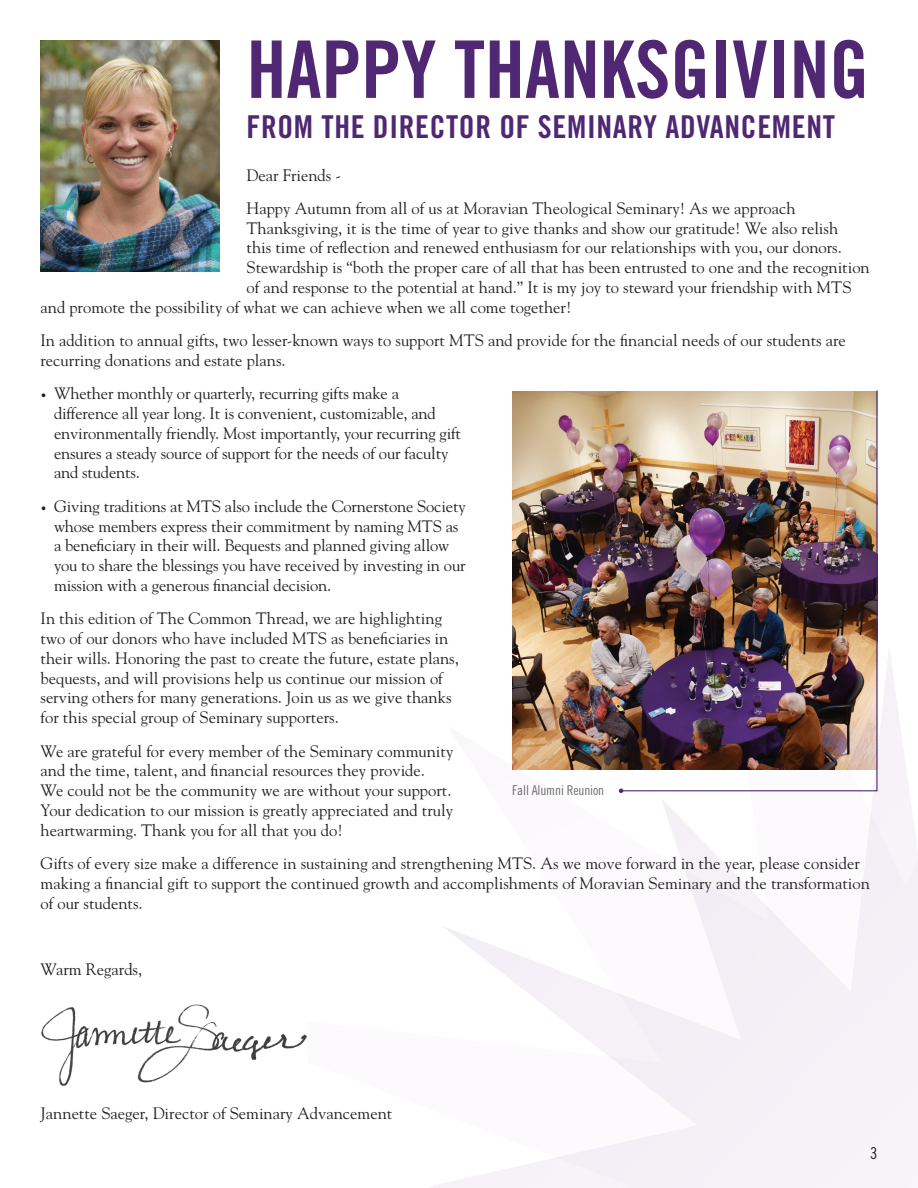
<style>
.page{position:relative;width:918px;height:1188px;background:#fff}
.page>*{position:absolute;margin:0;border:0;box-sizing:border-box;transform-origin:0 0}
.t1{font:79.5px "Trade Gothic LT Std Bd Cn 20";color:#502772}
.t2{font:31.5px "Trade Gothic LT Std Bd Cn 20";letter-spacing:.02em;color:#502772}
.t3{font:16.5px/19.8px "Goudy Std";color:#231f20}
.t4{font:16.5px "Trade Gothic LT Std Cn 18";color:#231f20}
.t5{font:13.5px "Trade Gothic LT Std Cn 18";letter-spacing:-.01em;color:#6c6d70}
.s1{font-size:10.5px}
</style>
<div class="page">
<svg style="left:430px;top:650px;width:488px;height:538px"></svg>
<img style="left:41px;top:1004px;width:266px;height:82px">
<img style="left:40px;top:40px;width:180px;height:231px">
<img style="left:512px;top:391px;width:108px;height:379px">
<img style="left:620px;top:390px;width:258px;height:402px">
<svg style="left:619px;top:789px;width:4px;height:4px"></svg>
<h1 class="t1" style="left:247px;top:21px;width:624px">HAPPY THANKSGIVING</h1>
<h2 class="t2" style="left:247px;top:108px;width:590px">FROM THE DIRECTOR OF SEMINARY ADVANCEMENT</h2>
<p class="t3" style="left:247px;top:158px;width:551px;line-height:33.3px">Dear Friends -<br>Happy Autumn from all of us at Moravian Theological Seminary! As we approach</p>
<p class="t3" style="left:247px;top:218px;width:593px">Thanksgiving, it is the time of year to give thanks and show our gratitude! We also relish</p>
<p class="t3" style="left:247px;top:238px;width:597px">this time of reflection and renewed enthusiasm for our relationships with you, our donors.</p>
<p class="t3" style="left:247px;top:257px;width:625px">Stewardship is “both the proper care of all that has been entrusted to one and the recognition</p>
<p class="t3" style="left:247px;top:277px;width:606px">of and response to the potential at hand.” It is my joy to steward your friendship with MTS</p>
<p class="t3" style="left:41px;top:297px;width:533px">and promote the possibility of what we can achieve when we all come together!</p>
<p class="t3" style="left:41px;top:330px;width:807px">In addition to annual gifts, two lesser-known ways to support MTS and provide for the financial needs of our students are recurring donations and estate plans.</p>
<p class="t3" style="left:54px;top:383px;width:409px;text-indent:-14px"><span class="s1">•</span> Whether monthly or quarterly, recurring gifts make a difference all year long. It is convenient, customizable, and environmentally friendly. Most importantly, your recurring gift ensures a steady source of support for the needs of our faculty and students.</p>
<p class="t3" style="left:54px;top:496px;width:413px;text-indent:-14px"><span class="s1">•</span> Giving traditions at MTS also include the Cornerstone Society whose members express their commitment by naming MTS as a beneficiary in their will. Bequests and planned giving allow you to share the blessings you have received by investing in our mission with a generous financial decision.</p>
<p class="t3" style="left:41px;top:608px;width:420px">In this edition of The Common Thread, we are highlighting two of our donors who have included MTS as beneficiaries in their wills. Honoring the past to create the future, estate plans, bequests, and will provisions help us continue our mission of serving others for many generations. Join us as we give thanks for this special group of Seminary supporters.</p>
<p class="t3" style="left:41px;top:741px;width:414px">We are grateful for every member of the Seminary community and the time, talent, and financial resources they provide.<br>We could not be the community we are without your support.<br>Your dedication to our mission is greatly appreciated and truly heartwarming. Thank you for all that you do!</p>
<p class="t3" style="left:41px;top:853px;width:831px">Gifts of every size make a difference in sustaining and strengthening MTS. As we move forward in the year, please consider making a financial gift to support the continued growth and accomplishments of Moravian Seminary and the transformation of our students.</p>
<p class="t5" style="left:512px;top:782px;width:94px">Fall Alumni Reunion</p>
<p class="t3" style="left:41px;top:959px;width:103px">Warm Regards,</p>
<p class="t3" style="left:40px;top:1104px;width:353px">Jannette Saeger, Director of Seminary Advancement</p>
<p class="t4" style="left:870px;top:1144px;width:9px">3</p>
</div>
